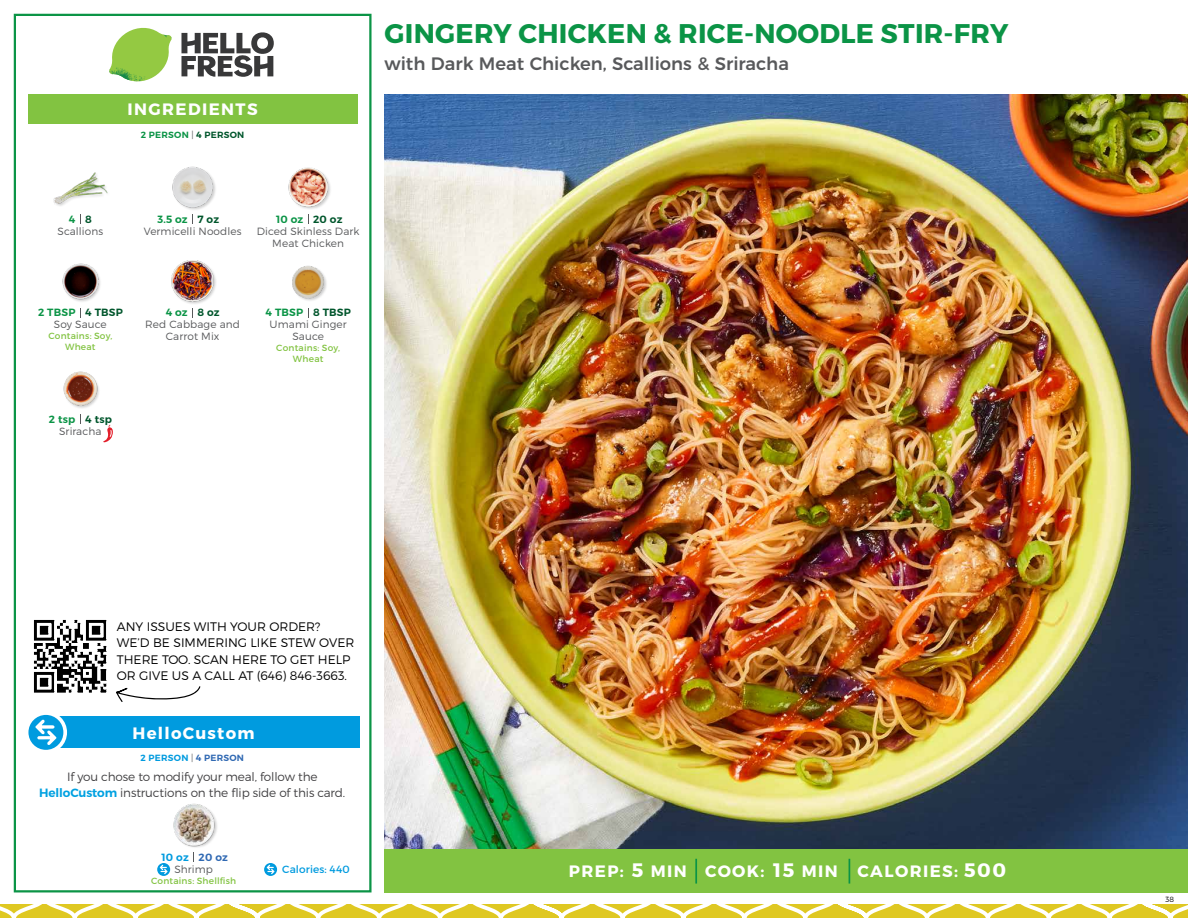
<style>
.page{position:relative;width:1188px;height:918px;background:#fff}
.page>*{position:absolute;margin:0;border:0;box-sizing:border-box;transform-origin:0 0}
.t1{font:700 27px "Montserrat";letter-spacing:.01em;color:#0b9446}
.t2{font:500 18px "Montserrat";color:#58595b}
.t3{font:700 16.5px "Montserrat";letter-spacing:.085em;color:#fff}
.t4{font:300 12.3px/16px "Montserrat";color:#000}
.t5{font:300 12px/16.5px "Montserrat";letter-spacing:-.01em;color:#414042;text-align:center}
.t6{font:300 10.5px/12px "Montserrat";letter-spacing:.01em;color:#58595b;text-align:center}
.t7{font:600 10.5px "Montserrat";letter-spacing:.02em;color:#0b9446}
.t8{font:600 10.5px "Montserrat";letter-spacing:.02em;color:#00562c}
.t9{font:10.5px "Montserrat";letter-spacing:.01em;color:#009bdf}
.t10{font:600 10.5px "Montserrat";letter-spacing:.02em;color:#009bdf}
.t11{font:9px/10.5px "Montserrat";letter-spacing:.025em;color:#82c341;text-align:center}
.t12{font:600 9px "Montserrat";letter-spacing:.03em;color:#0b9446}
.t13{font:600 9px "Montserrat";letter-spacing:.03em;color:#009bdf}
.t14{font:300 7.5px "Montserrat";color:#000}
.s1{font-weight:300;color:#58595b}
.s2{color:#00562c}
.s3{font-weight:600;color:#00a1e1}
.s4{color:#3069b3}
.s5{font-size:19.5px}
</style>
<div class="page">
<svg style="left:0;top:904px;width:1188px;height:14px"></svg>
<div style="left:384px;top:849px;width:804px;height:43px;background:#82c341"></div>
<svg style="left:181px;top:32px;width:93px;height:45px"></svg>
<svg style="left:114px;top:28px;width:55px;height:36px"></svg>
<img style="left:143px;top:28px;width:29px;height:24px">
<img style="left:112px;top:48px;width:54px;height:10px">
<img style="left:109px;top:52px;width:55px;height:30px">
<img style="left:142px;top:58px;width:24px;height:23px">
<div style="left:28px;top:94px;width:330px;height:30px;background:#82c341"></div>
<div style="left:14px;top:14px;width:358px;height:878px;border:2px solid #0b9446"></div>
<img style="left:384px;top:94px;width:804px;height:755px">
<div style="left:171px;top:260px;width:46px;height:45px;background:#000;opacity:.2"></div>
<img style="left:171px;top:260px;width:43px;height:44px">
<img style="left:292px;top:265px;width:35px;height:36px">
<div style="left:172px;top:167px;width:45px;height:44px;background:#000;opacity:.2"></div>
<img style="left:172px;top:166px;width:45px;height:43px">
<img style="left:288px;top:167px;width:43px;height:42px">
<img style="left:62px;top:263px;width:38px;height:39px">
<img style="left:53px;top:172px;width:55px;height:34px">
<img style="left:63px;top:371px;width:36px;height:37px">
<img style="left:173px;top:804px;width:44px;height:43px">
<svg style="left:103px;top:425px;width:10px;height:17px"></svg>
<div style="left:33px;top:716px;width:327px;height:32px;background:#009bdf"></div>
<div style="left:25px;top:711px;width:42px;height:43px;background:#fff;border-radius:50%"></div>
<div style="left:28px;top:715px;width:35px;height:35px;background:#009bdf;border-radius:50%"></div>
<svg style="left:35px;top:719px;width:22px;height:26px"></svg>
<svg style="left:157px;top:863px;width:13px;height:13px"></svg>
<svg style="left:160px;top:865px;width:8px;height:9px"></svg>
<svg style="left:264px;top:863px;width:13px;height:13px"></svg>
<svg style="left:267px;top:865px;width:8px;height:9px"></svg>
<hr style="left:695px;top:859px;width:2px;height:25px;background:#0b9446">
<svg style="left:849px;top:859px;width:1px;height:25px"></svg>
<img style="left:33px;top:619px;width:74px;height:74px">
<svg style="left:116px;top:686px;width:85px;height:16px"></svg>
<h3 class="t3" style="left:128px;top:99px;width:132px">INGREDIENTS</h3>
<p class="t12" style="left:141px;top:129px;width:105px">2 PERSON <span class="s1">|</span> <span class="s2">4 PERSON</span></p>
<h1 class="t1" style="left:385px;top:17px;width:625px">GINGERY CHICKEN &amp; RICE-NOODLE STIR-FRY</h1>
<h2 class="t2" style="left:384px;top:49px;width:406px">with Dark Meat Chicken, Scallions &amp; Sriracha</h2>
<p class="t7" style="left:69px;top:212px;width:8px">4</p>
<p class="t8" style="left:85px;top:212px;width:8px">8</p>
<p class="t8" style="left:198px;top:212px;width:23px">7 oz</p>
<p class="t8" style="left:313px;top:212px;width:31px">20 oz</p>
<p class="t7" style="left:157px;top:212px;width:32px">3.5 oz</p>
<p class="t7" style="left:276px;top:212px;width:29px">10 oz</p>
<p class="t6" style="left:58px;top:225px;width:47px">Scallions</p>
<p class="t6" style="left:144px;top:225px;width:99px">Vermicelli Noodles</p>
<p class="t6" style="left:257px;top:225px;width:104px">Diced Skinless Dark<br>Meat Chicken</p>
<p class="t7" style="left:38px;top:306px;width:39px">2 TBSP</p>
<p class="t8" style="left:85px;top:306px;width:39px">4 TBSP</p>
<p class="t6" style="left:54px;top:318px;width:54px">Soy Sauce</p>
<p class="t11" style="left:48px;top:331px;width:65px">Contains: Soy,<br>Wheat</p>
<p class="t7" style="left:49px;top:413px;width:28px">2 tsp</p>
<p class="t8" style="left:85px;top:413px;width:28px">4 tsp</p>
<p class="t6" style="left:59px;top:425px;width:44px">Sriracha</p>
<p class="t7" style="left:166px;top:306px;width:24px">4 oz</p>
<p class="t7" style="left:266px;top:306px;width:39px">4 TBSP</p>
<p class="t8" style="left:198px;top:306px;width:24px">8 oz</p>
<p class="t8" style="left:313px;top:306px;width:39px">8 TBSP</p>
<p class="t6" style="left:145px;top:318px;width:96px">Red Cabbage and<br>Carrot Mix</p>
<p class="t6" style="left:270px;top:318px;width:79px">Umami Ginger<br>Sauce</p>
<p class="t11" style="left:276px;top:343px;width:65px">Contains: Soy,<br>Wheat</p>
<p class="t4" style="left:117px;top:619px;width:239px">ANY ISSUES WITH YOUR ORDER?<br>WE’D BE SIMMERING LIKE STEW OVER<br>THERE TOO. SCAN HERE TO GET HELP<br>OR GIVE US A CALL AT (646) 846-3663.</p>
<h3 class="t3" style="left:133px;top:723px;width:123px">HelloCustom</h3>
<p class="t5" style="left:39px;top:768px;width:308px">If you chose to modify your meal, follow the<br><span class="s3">HelloCustom</span> instructions on the flip side of this card.</p>
<p class="t13" style="left:141px;top:752px;width:105px">2 PERSON <span class="s1">|</span> <span class="s4">4 PERSON</span></p>
<p class="t10" style="left:162px;top:851px;width:68px">10 oz <span class="s4">20 oz</span></p>
<p class="t6" style="left:174px;top:863px;width:40px">Shrimp</p>
<p class="t11" style="left:151px;top:875px;width:87px">Contains: Shellfish</p>
<p class="t9" style="left:282px;top:863px;width:69px">Calories: 440</p>
<h3 class="t3" style="left:569px;top:861px;width:439px">PREP: <span class="s5">5</span> MIN COOK: <span class="s5">15</span> MIN CALORIES: <span class="s5">500</span></h3>
<p class="t14" style="left:1166px;top:895px;width:10px">38</p>
</div>
